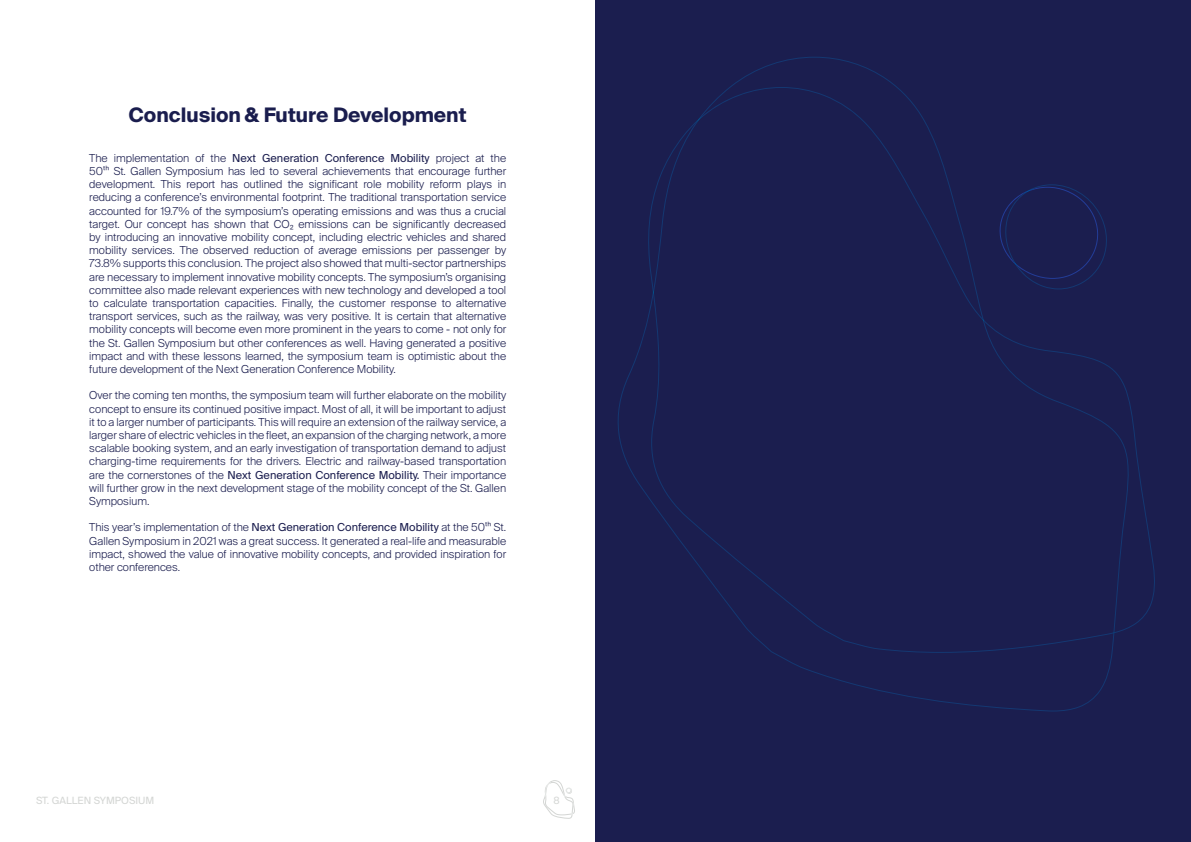
<style>
.page{position:relative;width:1191px;height:842px;background:#fff}
.page>*{position:absolute;margin:0;border:0;box-sizing:border-box;transform-origin:0 0}
.t1{font:700 20px "Suisse Intl";color:#1a1d4e}
.t2{font:300 11px/13.2px "Suisse Intl";color:#1a1d4e;text-align:justify}
.t3{font:10px "Suisse Intl";color:#d4d6d4}
.s1{font-weight:400}
</style>
<div class="page">
<div style="left:595px;top:0;width:596px;height:842px;background:#1b1e4f"></div>
<svg style="left:543px;top:780px;width:32px;height:39px"></svg>
<svg style="left:617px;top:57px;width:513px;height:654px"></svg>
<svg style="left:653px;top:116px;width:461px;height:517px"></svg>
<svg style="left:998px;top:184px;width:116px;height:105px"></svg>
<h1 class="t1" style="left:129px;top:103px;width:339px">Conclusion &amp; Future Development</h1>
<p class="t2" style="left:89px;top:151px;width:418px">The implementation of the <span class="s1">Next Generation Conference Mobility</span> project at the 50th St. Gallen Symposium has led to several achievements that encourage further development. This report has outlined the significant role mobility reform plays in reducing a conference’s environmental footprint. The traditional transportation service accounted for 19.7% of the symposium’s operating emissions and was thus a crucial target. Our concept has shown that CO2 emissions can be significantly decreased by introducing an innovative mobility concept, including electric vehicles and shared mobility services. The observed reduction of average emissions per passenger by 73.8% supports this conclusion. The project also showed that multi-sector partnerships are necessary to implement innovative mobility concepts. The symposium’s organising committee also made relevant experiences with new technology and developed a tool to calculate transportation capacities. Finally, the customer response to alternative transport services, such as the railway, was very positive. It is certain that alternative mobility concepts will become even more prominent in the years to come - not only for the St. Gallen Symposium but other conferences as well. Having generated a positive impact and with these lessons learned, the symposium team is optimistic about the future development of the Next Generation Conference Mobility.</p>
<p class="t2" style="left:89px;top:389px;width:418px">Over the coming ten months, the symposium team will further elaborate on the mobility concept to ensure its continued positive impact. Most of all, it will be important to adjust it to a larger number of participants. This will require an extension of the railway service, a larger share of electric vehicles in the fleet, an expansion of the charging network, a more scalable booking system, and an early investigation of transportation demand to adjust charging-time requirements for the drivers. Electric and railway-based transportation are the cornerstones of the <span class="s1">Next Generation Conference Mobility.</span> Their importance will further grow in the next development stage of the mobility concept of the St. Gallen Symposium.</p>
<p class="t2" style="left:89px;top:521px;width:418px">This year’s implementation of the <span class="s1">Next Generation Conference Mobility</span> at the 50th St.<br>Gallen Symposium in 2021 was a great success. It generated a real-life and measurable impact, showed the value of innovative mobility concepts, and provided inspiration for other conferences.</p>
<p class="t3" style="left:36px;top:794px;width:120px">ST. GALLEN SYMPOSIUM</p>
<p class="t3" style="left:553px;top:794px;width:8px">8</p>
</div>
